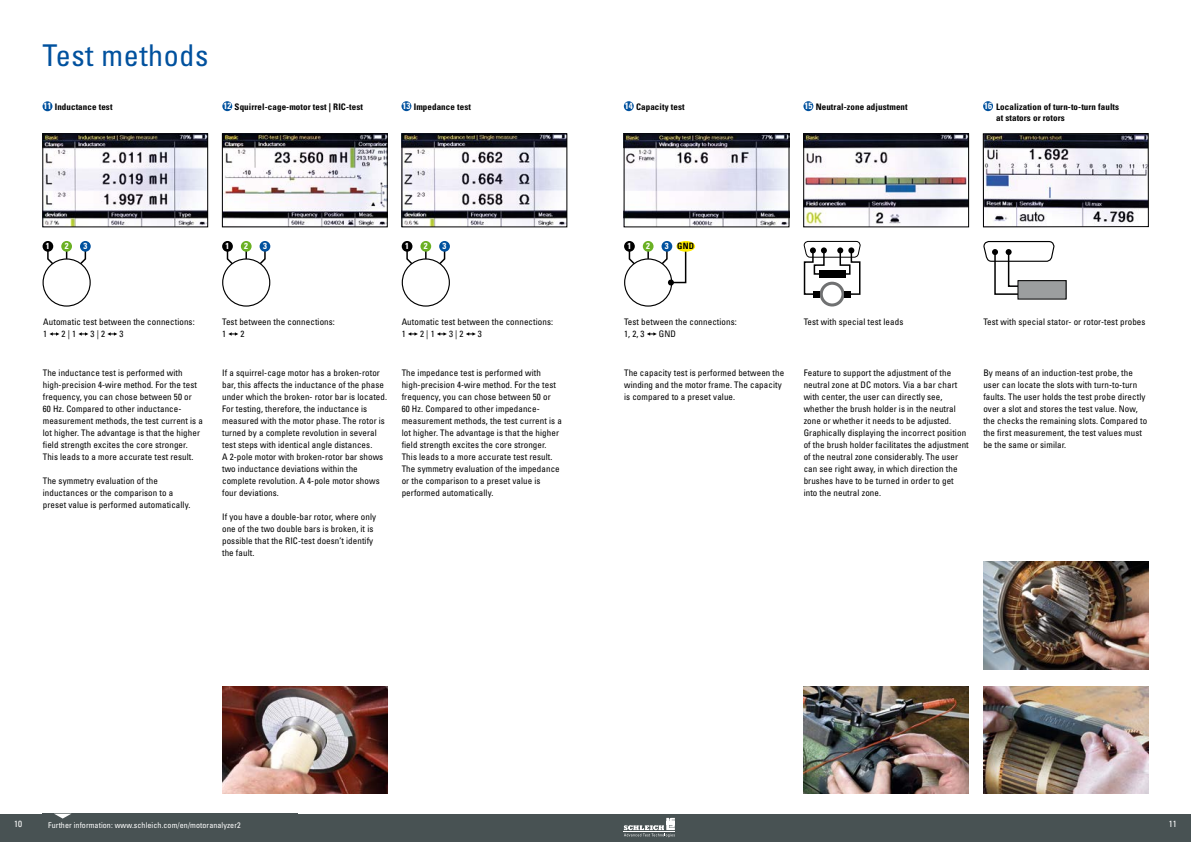
<style>
.page{position:relative;width:1191px;height:842px;background:#fff}
.page>*{position:absolute;margin:0;border:0;box-sizing:border-box;transform-origin:0 0}
.t1{font:condensed 30px "Univers";letter-spacing:.02em;color:#00519e}
.t2{font:condensed 9px/12px "Univers";letter-spacing:.01em;color:#000}
.t3{font:700 condensed 9px/10.8px "Univers";letter-spacing:.01em;color:#000}
.t4{font:condensed 9px "Univers";color:#fff}
.t5{font:700 condensed 8.7px "Univers";color:#fff}
.t6{font:700 condensed 8.7px "Univers";color:#000}
.t7{font:condensed 8px "Univers";letter-spacing:.01em;color:#fff}
.s1{color:#fff}
</style>
<div class="page">
<div style="left:0;top:814px;width:595px;height:28px;background:#485253"></div>
<div style="left:595px;top:814px;width:596px;height:28px;background:#485253"></div>
<svg style="left:54px;top:814px;width:17px;height:4px"></svg>
<svg style="left:624px;top:818px;width:51px;height:19px"></svg>
<div style="left:222px;top:101px;width:10px;height:10px;background:#00519e;border-radius:50%"></div>
<div style="left:401px;top:101px;width:10px;height:10px;background:#00519e;border-radius:50%"></div>
<div style="left:624px;top:101px;width:10px;height:10px;background:#00519e;border-radius:50%"></div>
<div style="left:803px;top:101px;width:10px;height:10px;background:#00519e;border-radius:50%"></div>
<svg style="left:228px;top:332px;width:10px;height:4px"></svg>
<svg style="left:408px;top:332px;width:10px;height:4px"></svg>
<svg style="left:437px;top:332px;width:10px;height:4px"></svg>
<svg style="left:466px;top:332px;width:10px;height:4px"></svg>
<svg style="left:647px;top:332px;width:10px;height:4px"></svg>
<div style="left:819px;top:282px;width:25px;height:24px;border:3px solid #707172;border-radius:50%"></div>
<svg style="left:803px;top:240px;width:58px;height:57px"></svg>
<div style="left:983px;top:101px;width:10px;height:10px;background:#00519e;border-radius:50%"></div>
<svg style="left:983px;top:241px;width:72px;height:54px"></svg>
<div style="left:1018px;top:281px;width:48px;height:18px;background:#9c9e9f"></div>
<div style="left:1017px;top:280px;width:49px;height:20px;border:1px solid #000"></div>
<img style="left:803px;top:686px;width:165px;height:108px">
<img style="left:983px;top:561px;width:165px;height:108px">
<div style="left:43px;top:101px;width:9px;height:10px;background:#00519e;border-radius:50%"></div>
<svg style="left:49px;top:332px;width:10px;height:4px"></svg>
<svg style="left:78px;top:332px;width:10px;height:4px"></svg>
<svg style="left:107px;top:332px;width:10px;height:4px"></svg>
<svg style="left:647px;top:252px;width:2px;height:6px"></svg>
<svg style="left:628px;top:250px;width:8px;height:16px"></svg>
<svg style="left:660px;top:249px;width:27px;height:36px"></svg>
<div style="left:624px;top:258px;width:48px;height:49px;border:1px solid #000;border-radius:50%"></div>
<div style="left:624px;top:241px;width:11px;height:11px;background:#000;border-radius:50%"></div>
<div style="left:643px;top:241px;width:10px;height:11px;background:#6ab023;border-radius:50%"></div>
<div style="left:661px;top:241px;width:11px;height:11px;background:#00519e;border-radius:50%"></div>
<div style="left:676px;top:241px;width:19px;height:11px;background:#ffed00;border-radius:50%"></div>
<svg style="left:47px;top:249px;width:8px;height:17px"></svg>
<svg style="left:78px;top:249px;width:9px;height:17px"></svg>
<div style="left:43px;top:258px;width:48px;height:49px;border:1px solid #000;border-radius:50%"></div>
<div style="left:43px;top:241px;width:10px;height:11px;background:#000;border-radius:50%"></div>
<div style="left:61px;top:241px;width:11px;height:11px;background:#6ab023;border-radius:50%"></div>
<div style="left:80px;top:241px;width:11px;height:11px;background:#00519e;border-radius:50%"></div>
<svg style="left:245px;top:252px;width:2px;height:6px"></svg>
<svg style="left:226px;top:250px;width:8px;height:16px"></svg>
<svg style="left:258px;top:252px;width:8px;height:14px"></svg>
<div style="left:222px;top:258px;width:48px;height:49px;border:1px solid #000;border-radius:50%"></div>
<div style="left:222px;top:241px;width:11px;height:11px;background:#000;border-radius:50%"></div>
<div style="left:241px;top:241px;width:11px;height:11px;background:#6ab023;border-radius:50%"></div>
<div style="left:259px;top:241px;width:11px;height:11px;background:#00519e;border-radius:50%"></div>
<svg style="left:406px;top:249px;width:8px;height:17px"></svg>
<svg style="left:438px;top:252px;width:8px;height:14px"></svg>
<div style="left:402px;top:258px;width:48px;height:49px;border:1px solid #000;border-radius:50%"></div>
<div style="left:402px;top:241px;width:10px;height:11px;background:#000;border-radius:50%"></div>
<div style="left:420px;top:241px;width:11px;height:11px;background:#6ab023;border-radius:50%"></div>
<div style="left:439px;top:241px;width:11px;height:11px;background:#00519e;border-radius:50%"></div>
<img style="left:45px;top:136px;width:161px;height:89px">
<div style="left:43px;top:134px;width:165px;height:93px;border:1px solid #000"></div>
<img style="left:224px;top:136px;width:161px;height:89px">
<div style="left:222px;top:134px;width:165px;height:93px;border:1px solid #000"></div>
<img style="left:404px;top:136px;width:161px;height:89px">
<div style="left:402px;top:134px;width:165px;height:93px;border:1px solid #000"></div>
<img style="left:626px;top:136px;width:161px;height:89px">
<div style="left:624px;top:134px;width:165px;height:93px;border:1px solid #000"></div>
<img style="left:805px;top:136px;width:162px;height:89px">
<div style="left:803px;top:134px;width:166px;height:93px;border:1px solid #000"></div>
<img style="left:985px;top:135px;width:161px;height:90px">
<div style="left:983px;top:133px;width:165px;height:94px;border:1px solid #000"></div>
<img style="left:222px;top:686px;width:165px;height:108px">
<img style="left:983px;top:686px;width:165px;height:108px">
<h1 class="t1" style="left:43px;top:37px;width:167px">Test methods</h1>
<p class="t3" style="left:44px;top:101px;width:70px"><span class="s1">11</span> Inductance test</p>
<p class="t3" style="left:223px;top:101px;width:141px"><span class="s1">12</span> Squirrel-cage-motor test | RIC-test</p>
<p class="t3" style="left:402px;top:101px;width:70px"><span class="s1">13</span> Impedance test</p>
<p class="t3" style="left:625px;top:101px;width:61px"><span class="s1">14</span> Capacity test</p>
<p class="t3" style="left:804px;top:101px;width:105px"><span class="s1">15</span> Neutral-zone adjustment</p>
<p class="t5" style="left:46px;top:241px;width:5px">1</p>
<p class="t5" style="left:65px;top:241px;width:5px">2</p>
<p class="t5" style="left:83px;top:241px;width:5px">3</p>
<p class="t5" style="left:225px;top:241px;width:5px">1</p>
<p class="t5" style="left:244px;top:241px;width:5px">2</p>
<p class="t5" style="left:263px;top:241px;width:5px">3</p>
<p class="t5" style="left:405px;top:241px;width:5px">1</p>
<p class="t5" style="left:424px;top:241px;width:5px">2</p>
<p class="t5" style="left:442px;top:241px;width:5px">3</p>
<p class="t5" style="left:627px;top:241px;width:5px">1</p>
<p class="t5" style="left:646px;top:241px;width:5px">2</p>
<p class="t6" style="left:665px;top:241px;width:31px"><span class="s1">3</span> GND</p>
<p class="t3" style="left:996px;top:101px;width:125px;text-indent:-12px"><span class="s1">16</span> Localization of turn-to-turn faults at stators or rotors</p>
<p class="t2" style="left:43px;top:315px;width:153px">Automatic test between the connections:<br>1</p>
<p class="t2" style="left:62px;top:327px;width:16px">2 | 1</p>
<p class="t2" style="left:91px;top:327px;width:16px">3 | 2</p>
<p class="t2" style="left:119px;top:327px;width:5px">3</p>
<p class="t2" style="left:222px;top:315px;width:114px">Test between the connections:<br>1</p>
<p class="t2" style="left:240px;top:327px;width:5px">2</p>
<p class="t2" style="left:402px;top:315px;width:153px">Automatic test between the connections:<br>1</p>
<p class="t2" style="left:420px;top:327px;width:16px">2 | 1</p>
<p class="t2" style="left:449px;top:327px;width:16px">3 | 2</p>
<p class="t2" style="left:478px;top:327px;width:5px">3</p>
<p class="t2" style="left:624px;top:315px;width:114px">Test between the connections:<br>1, 2, 3</p>
<p class="t2" style="left:659px;top:327px;width:19px">GND</p>
<p class="t2" style="left:803px;top:315px;width:101px">Test with special test leads</p>
<p class="t2" style="left:983px;top:315px;width:164px">Test with special stator- or rotor-test probes</p>
<p class="t2" style="left:43px;top:366px;width:162px">The inductance test is performed with high-precision 4-wire method. For the test frequency, you can chose between 50 or<br>60 Hz. Compared to other inductance&shy;measurement methods, the test current is a lot higher. The advantage is that the higher field strength excites the core stronger.<br>This leads to a more accurate test result.</p>
<p class="t2" style="left:43px;top:474px;width:149px">The symmetry evaluation of the inductances or the comparison to a preset value is performed automatically.</p>
<p class="t2" style="left:222px;top:366px;width:166px">If a squirrel-cage motor has a broken-rotor bar, this affects the inductance of the phase under which the broken- rotor bar is located.<br>For testing, therefore, the inductance is measured with the motor phase. The rotor is turned by a complete revolution in several test steps with identical angle distances.<br>A 2-pole motor with broken-rotor bar shows two inductance deviations within the complete revolution. A 4-pole motor shows four deviations.</p>
<p class="t2" style="left:222px;top:510px;width:156px">If you have a double-bar rotor, where only one of the two double bars is broken, it is possible that the RIC-test doesn’t identify the fault.</p>
<p class="t2" style="left:402px;top:366px;width:162px">The impedance test is performed with high-precision 4-wire method. For the test frequency, you can chose between 50 or<br>60 Hz. Compared to other impedance&shy;measurement methods, the test current is a lot higher. The advantage is that the higher field strength excites the core stronger.<br>This leads to a more accurate test result.<br>The symmetry evaluation of the impedance or the comparison to a preset value is performed automatically.</p>
<p class="t2" style="left:624px;top:366px;width:162px">The capacity test is performed between the winding and the motor frame. The capacity is compared to a preset value.</p>
<p class="t2" style="left:803px;top:366px;width:167px">Feature to support the adjustment of the neutral zone at DC motors. Via a bar chart with center, the user can directly see, whether the brush holder is in the neutral zone or whether it needs to be adjusted.<br>Graphically displaying the incorrect position of the brush holder facilitates the adjustment of the neutral zone considerably. The user can see right away, in which direction the brushes have to be turned in order to get into the neutral zone.</p>
<p class="t2" style="left:983px;top:366px;width:165px">By means of an induction-test probe, the user can locate the slots with turn-to-turn faults. The user holds the test probe directly over a slot and stores the test value. Now, the checks the remaining slots. Compared to the first measurement, the test values must be the same or similar.</p>
<p class="t4" style="left:14px;top:817px;width:10px">10</p>
<p class="t7" style="left:48px;top:820px;width:194px">Further information: www.schleich.com/en/motoranalyzer2</p>
<p class="t4" style="left:1168px;top:817px;width:10px">11</p>
</div>
